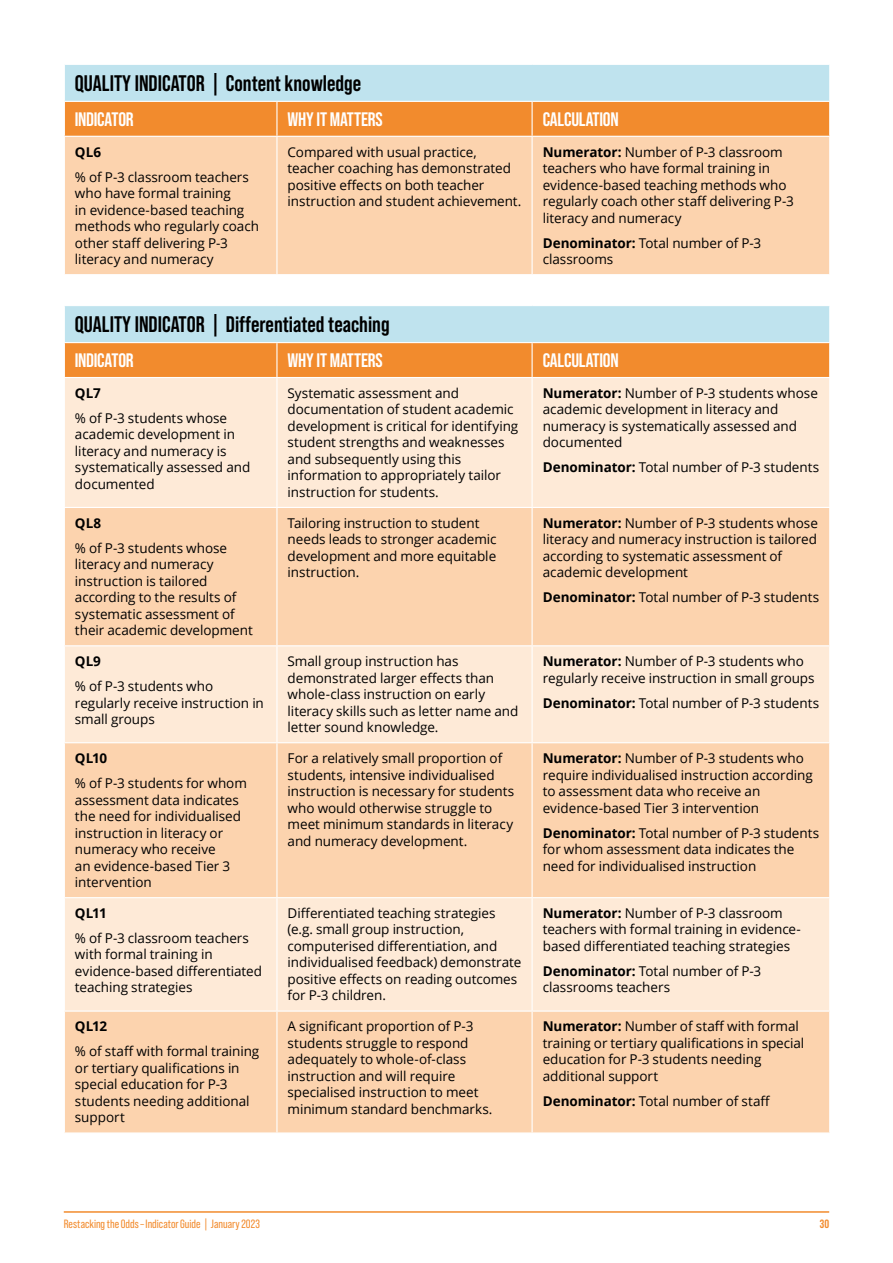
<style>
.page{position:relative;width:893px;height:1263px;background:#fff}
.page>*{position:absolute;margin:0;border:0;box-sizing:border-box;transform-origin:0 0}
.RSTO_Table_Header{font:700 22.5px "Bebas Neue Pro";color:#000}
.RSTO_Table_Col_Head{font:700 19.5px "Bebas Neue Pro";letter-spacing:-.01em;color:#fff}
.RSTO_table_body{font:13.5px/16.5px "Open Sans";letter-spacing:-.005em;color:#000}
.RSTO_table_body-2{font:700 13.5px "Open Sans";color:#000}
.t1{font:12px "Bebas Neue Pro";color:#f28b2d}
.t2{font:700 12px "Bebas Neue Pro";color:#f28b2d}
.s1{font-weight:700}
</style>
<div class="page">
<hr style="left:64px;top:1211px;width:765px;height:2px;background:#f28b2d">
<div style="left:64px;top:64px;width:766px;height:37px;background:#bfe3ee"></div>
<div style="left:65px;top:102px;width:764px;height:34px;background:#f28b2d"></div>
<div style="left:65px;top:137px;width:764px;height:137px;background:#fcd3ae"></div>
<hr style="left:276px;top:102px;width:2px;height:34px;background:#fff">
<hr style="left:531px;top:102px;width:2px;height:34px;background:#fff">
<hr style="left:276px;top:137px;width:2px;height:137px;background:#fff">
<hr style="left:531px;top:137px;width:2px;height:137px;background:#fff">
<hr style="left:64px;top:64px;width:213px;height:1px;background:#fff">
<hr style="left:64px;top:65px;width:1px;height:36px;background:#fff">
<hr style="left:277px;top:64px;width:255px;height:1px;background:#fff">
<hr style="left:532px;top:64px;width:298px;height:1px;background:#fff">
<hr style="left:829px;top:65px;width:1px;height:36px;background:#fff">
<div style="left:64px;top:306px;width:766px;height:37px;background:#bfe3ee"></div>
<div style="left:65px;top:343px;width:764px;height:34px;background:#f28b2d"></div>
<div style="left:65px;top:378px;width:764px;height:129px;background:#feead7"></div>
<svg style="left:65px;top:508px;width:764px;height:624px;background:#fcdabb"></svg>
<hr style="left:276px;top:343px;width:2px;height:34px;background:#fff">
<hr style="left:531px;top:343px;width:2px;height:34px;background:#fff">
<hr style="left:276px;top:378px;width:2px;height:129px;background:#fff">
<hr style="left:531px;top:378px;width:2px;height:129px;background:#fff">
<hr style="left:276px;top:508px;width:2px;height:137px;background:#fff">
<hr style="left:531px;top:508px;width:2px;height:137px;background:#fff">
<hr style="left:64px;top:645px;width:213px;height:1px;background:#fff">
<hr style="left:277px;top:645px;width:255px;height:1px;background:#fff">
<hr style="left:276px;top:646px;width:2px;height:96px;background:#fff">
<hr style="left:532px;top:645px;width:298px;height:1px;background:#fff">
<hr style="left:531px;top:646px;width:2px;height:96px;background:#fff">
<hr style="left:64px;top:742px;width:213px;height:1px;background:#fff">
<hr style="left:277px;top:742px;width:255px;height:1px;background:#fff">
<hr style="left:276px;top:743px;width:2px;height:154px;background:#fff">
<hr style="left:532px;top:742px;width:298px;height:1px;background:#fff">
<hr style="left:531px;top:743px;width:2px;height:154px;background:#fff">
<hr style="left:64px;top:897px;width:213px;height:1px;background:#fff">
<hr style="left:277px;top:897px;width:255px;height:1px;background:#fff">
<hr style="left:276px;top:898px;width:2px;height:112px;background:#fff">
<hr style="left:532px;top:897px;width:298px;height:1px;background:#fff">
<hr style="left:531px;top:898px;width:2px;height:112px;background:#fff">
<hr style="left:64px;top:1010px;width:213px;height:2px;background:#fff">
<hr style="left:277px;top:1010px;width:255px;height:2px;background:#fff">
<hr style="left:276px;top:1012px;width:2px;height:120px;background:#fff">
<hr style="left:532px;top:1010px;width:298px;height:2px;background:#fff">
<hr style="left:531px;top:1012px;width:2px;height:120px;background:#fff">
<hr style="left:64px;top:306px;width:1px;height:36px;background:#fff">
<hr style="left:829px;top:306px;width:1px;height:36px;background:#fff">
<hr style="left:64px;top:342px;width:213px;height:1px;background:#fff">
<hr style="left:277px;top:342px;width:255px;height:1px;background:#fff">
<hr style="left:532px;top:342px;width:298px;height:1px;background:#fff">
<p class="RSTO_Table_Header" style="left:75px;top:70px;width:288px">QUALITY INDICATOR | Content knowledge</p>
<p class="RSTO_Table_Col_Head" style="left:75px;top:108px;width:60px">INDICATOR</p>
<p class="RSTO_Table_Col_Head" style="left:288px;top:108px;width:97px">WHY IT MATTERS</p>
<p class="RSTO_Table_Col_Head" style="left:543px;top:108px;width:78px">CALCULATION</p>
<p class="RSTO_table_body-2" style="left:75px;top:142px;width:28px">QL6</p>
<p class="RSTO_table_body" style="left:75px;top:168px;width:186px">% of P-3 classroom teachers who have formal training<br>in evidence-based teaching methods who regularly coach other staff delivering P-3 literacy and numeracy</p>
<p class="RSTO_table_body" style="left:288px;top:143px;width:235px">Compared with usual practice, teacher coaching has demonstrated positive effects on both teacher instruction and student achievement.</p>
<p class="RSTO_table_body" style="left:543px;top:143px;width:253px"><span class="s1">Numerator:</span> Number of P-3 classroom teachers who have formal training in evidence-based teaching methods who regularly coach other staff delivering P-3 literacy and numeracy</p>
<p class="RSTO_table_body" style="left:543px;top:234px;width:220px"><span class="s1">Denominator:</span> Total number of P-3 classrooms</p>
<p class="RSTO_Table_Header" style="left:75px;top:311px;width:316px">QUALITY INDICATOR | Differentiated teaching</p>
<p class="RSTO_Table_Col_Head" style="left:75px;top:349px;width:60px">INDICATOR</p>
<p class="RSTO_Table_Col_Head" style="left:288px;top:349px;width:97px">WHY IT MATTERS</p>
<p class="RSTO_Table_Col_Head" style="left:543px;top:349px;width:78px">CALCULATION</p>
<p class="RSTO_table_body-2" style="left:75px;top:383px;width:27px">QL7</p>
<p class="RSTO_table_body" style="left:75px;top:409px;width:177px">% of P-3 students whose academic development in literacy and numeracy is systematically assessed and documented</p>
<p class="RSTO_table_body" style="left:288px;top:384px;width:232px">Systematic assessment and documentation of student academic development is critical for identifying student strengths and weaknesses and subsequently using this information to appropriately tailor instruction for students.</p>
<p class="RSTO_table_body" style="left:543px;top:384px;width:277px"><span class="s1">Numerator:</span> Number of P-3 students whose academic development in literacy and numeracy is systematically assessed and documented</p>
<p class="RSTO_table_body" style="left:543px;top:459px;width:278px"><span class="s1">Denominator:</span> Total number of P-3 students</p>
<p class="RSTO_table_body-2" style="left:75px;top:513px;width:28px">QL8</p>
<p class="RSTO_table_body" style="left:75px;top:539px;width:179px">% of P-3 students whose literacy and numeracy instruction is tailored according to the results of systematic assessment of their academic development</p>
<p class="RSTO_table_body-2" style="left:75px;top:652px;width:28px">QL9</p>
<p class="RSTO_table_body" style="left:75px;top:678px;width:190px">% of P-3 students who regularly receive instruction in small groups</p>
<p class="RSTO_table_body-2" style="left:75px;top:749px;width:34px">QL10</p>
<p class="RSTO_table_body" style="left:75px;top:774px;width:173px">% of P-3 students for whom assessment data indicates the need for individualised instruction in literacy or numeracy who receive<br>an evidence-based Tier 3 intervention</p>
<p class="RSTO_table_body-2" style="left:75px;top:903px;width:33px">QL11</p>
<p class="RSTO_table_body" style="left:75px;top:929px;width:189px">% of P-3 classroom teachers with formal training in evidence-based differentiated teaching strategies</p>
<p class="RSTO_table_body-2" style="left:75px;top:1017px;width:34px">QL12</p>
<p class="RSTO_table_body" style="left:75px;top:1043px;width:186px">% of staff with formal training or tertiary qualifications in special education for P-3 students needing additional support</p>
<p class="RSTO_table_body" style="left:288px;top:514px;width:211px">Tailoring instruction to student needs leads to stronger academic development and more equitable instruction.</p>
<p class="RSTO_table_body" style="left:543px;top:514px;width:277px"><span class="s1">Numerator:</span> Number of P-3 students whose literacy and numeracy instruction is tailored according to systematic assessment of academic development</p>
<p class="RSTO_table_body" style="left:543px;top:589px;width:278px"><span class="s1">Denominator:</span> Total number of P-3 students</p>
<p class="RSTO_table_body" style="left:288px;top:653px;width:232px">Small group instruction has demonstrated larger effects than whole-class instruction on early literacy skills such as letter name and letter sound knowledge.</p>
<p class="RSTO_table_body" style="left:543px;top:653px;width:273px"><span class="s1">Numerator:</span> Number of P-3 students who regularly receive instruction in small groups</p>
<p class="RSTO_table_body" style="left:543px;top:694px;width:278px"><span class="s1">Denominator:</span> Total number of P-3 students</p>
<p class="RSTO_table_body" style="left:288px;top:749px;width:228px">For a relatively small proportion of students, intensive individualised instruction is necessary for students who would otherwise struggle to meet minimum standards in literacy and numeracy development.</p>
<p class="RSTO_table_body" style="left:543px;top:749px;width:272px"><span class="s1">Numerator:</span> Number of P-3 students who require individualised instruction according to assessment data who receive an evidence-based Tier 3 intervention</p>
<p class="RSTO_table_body" style="left:543px;top:824px;width:278px"><span class="s1">Denominator:</span> Total number of P-3 students for whom assessment data indicates the need for individualised instruction</p>
<p class="RSTO_table_body" style="left:288px;top:904px;width:235px">Differentiated teaching strategies (e.g. small group instruction, computerised differentiation, and individualised feedback) demonstrate positive effects on reading outcomes for P-3 children.</p>
<p class="RSTO_table_body" style="left:543px;top:904px;width:260px"><span class="s1">Numerator:</span> Number of P-3 classroom teachers with formal training in evidence&shy;based differentiated teaching strategies</p>
<p class="RSTO_table_body" style="left:543px;top:962px;width:220px"><span class="s1">Denominator:</span> Total number of P-3 classrooms teachers</p>
<p class="RSTO_table_body" style="left:288px;top:1018px;width:206px">A significant proportion of P-3 students struggle to respond adequately to whole-of-class instruction and will require specialised instruction to meet minimum standard benchmarks.</p>
<p class="RSTO_table_body" style="left:543px;top:1018px;width:263px"><span class="s1">Numerator:</span> Number of staff with formal training or tertiary qualifications in special education for P-3 students needing additional support</p>
<p class="RSTO_table_body" style="left:543px;top:1092px;width:229px"><span class="s1">Denominator:</span> Total number of staff</p>
<p class="t1" style="left:64px;top:1217px;width:198px">Restacking the Odds – Indicator Guide | January 2023</p>
<p class="t2" style="left:820px;top:1217px;width:11px">30</p>
</div>
